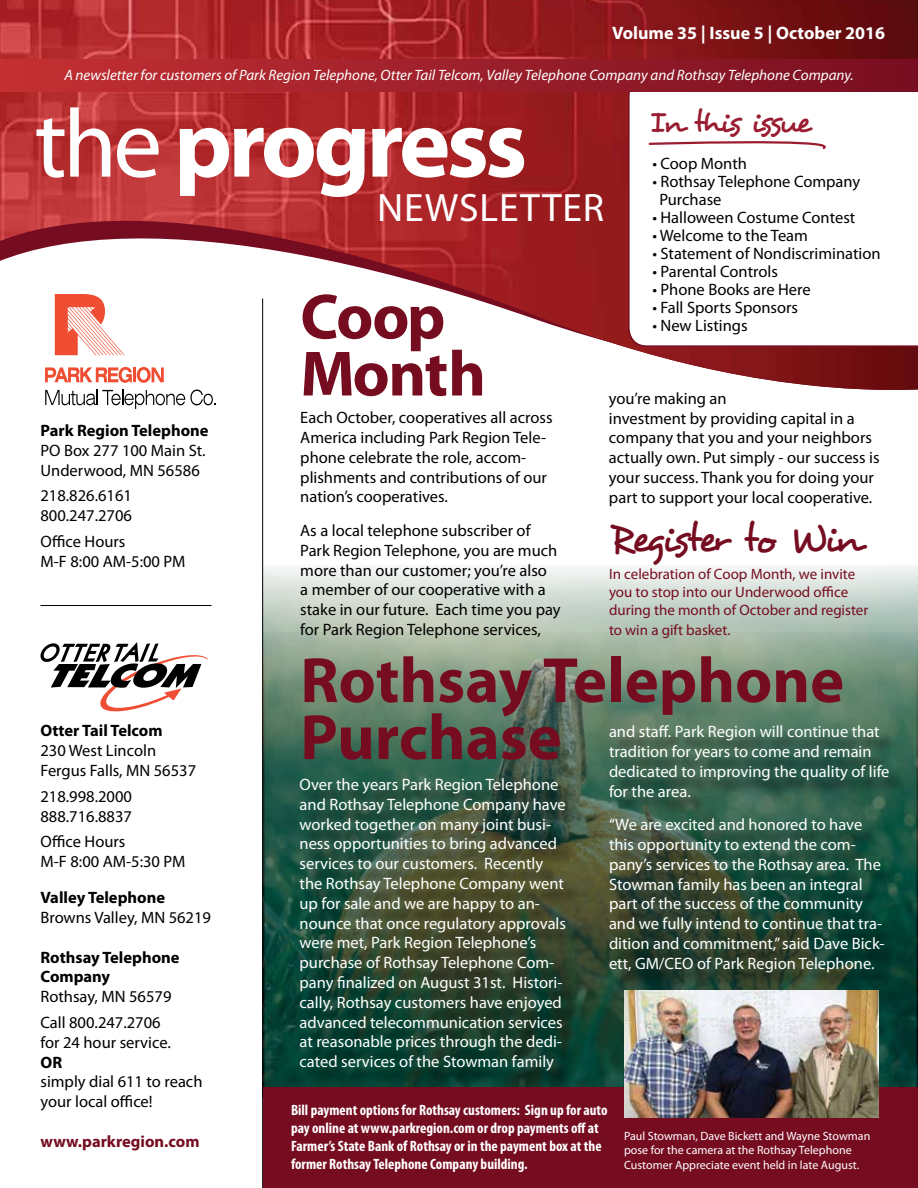
<style>
.page{position:relative;width:918px;height:1188px;background:#fff}
.page>*{position:absolute;margin:0;border:0;box-sizing:border-box;transform-origin:0 0}
.t1{font:700 64.5px/57px "Myriad Pro";color:#760c20}
.t2{font:700 64.5px/57px "Myriad Pro";letter-spacing:-.025em;color:#760c20}
.t3{font:40.5px "Desyrel";letter-spacing:-.09em;color:#760c20}
.t4{font:39.75px "Myriad Pro";letter-spacing:.02em;color:#fff}
.t5{font:31.5px "Desyrel";letter-spacing:-.09em;color:#991c31}
.t6{font:700 18px "Myriad Pro";color:#fff}
.t7{font:16.5px/19.8px "Myriad Pro";color:#000}
.t8{font:16.5px/19.8px "Myriad Pro";color:#fff}
.t9{font:700 16.5px/19.8px "Myriad Pro";color:#000}
.t10{font:700 16.5px "Myriad Pro";color:#760c20}
.t11{font:700 condensed 15px/18px "Myriad Pro";color:#fff}
.t12{font:15px/18px "Myriad Pro";color:#760c20}
.t13{font:italic 15px "Myriad Pro";color:#fff}
.t14{font:12px/14.4px "Myriad Pro";color:#fff}
</style>
<div class="page">
<svg style="left:266px;top:635px;width:649px;height:452px;background:#587b67"></svg>
<img style="left:0;top:0;width:918px;height:392px">
<svg style="left:36px;top:107px;width:488px;height:90px"></svg>
<svg style="left:628px;top:91px;width:290px;height:256px"></svg>
<hr style="left:262px;top:298px;width:1px;height:890px;background:#000">
<hr style="left:40px;top:605px;width:172px;height:1px;background:#000">
<div style="left:0;top:59px;width:918px;height:32px;background:linear-gradient(to right,#c43133,#770f22)"></div>
<div style="left:303px;top:781px;width:281px;height:308px;background:#000;opacity:.75"></div>
<div style="left:612px;top:728px;width:295px;height:262px;background:#000;opacity:.75"></div>
<div style="left:263px;top:1087px;width:655px;height:101px;background:#760c20"></div>
<img style="left:624px;top:991px;width:255px;height:126px">
<svg style="left:648px;top:138px;width:191px;height:13px"></svg>
<svg style="left:41px;top:642px;width:167px;height:69px"></svg>
<svg style="left:55px;top:294px;width:70px;height:61px"></svg>
<svg style="left:45px;top:367px;width:119px;height:16px"></svg>
<svg style="left:45px;top:390px;width:171px;height:19px"></svg>
<p class="t6" style="left:612px;top:21px;width:275px">Volume 35 | Issue 5 | October 2016</p>
<p class="t13" style="left:64px;top:66px;width:791px">A newsletter for customers of Park Region Telephone, Otter Tail Telcom, Valley Telephone Company and Rothsay Telephone Company.</p>
<p class="t9" style="left:41px;top:420px;width:170px">Park Region Telephone</p>
<p class="t7" style="left:41px;top:440px;width:167px">PO Box 277 100 Main St.<br>Underwood, MN 56586</p>
<p class="t7" style="left:41px;top:486px;width:93px">218.826.6161<br>800.247.2706</p>
<p class="t7" style="left:41px;top:531px;width:146px">Office Hours<br>M-F 8:00 AM-5:00 PM</p>
<p class="t9" style="left:41px;top:720px;width:124px">Otter Tail Telcom</p>
<p class="t7" style="left:41px;top:740px;width:157px">230 West Lincoln<br>Fergus Falls, MN 56537</p>
<p class="t7" style="left:41px;top:786px;width:93px">218.998.2000<br>888.716.8837</p>
<p class="t7" style="left:41px;top:832px;width:146px">Office Hours<br>M-F 8:00 AM-5:30 PM</p>
<p class="t9" style="left:41px;top:887px;width:126px">Valley Telephone</p>
<p class="t7" style="left:41px;top:907px;width:172px">Browns Valley, MN 56219</p>
<p class="t9" style="left:41px;top:947px;width:141px">Rothsay Telephone<br>Company</p>
<p class="t7" style="left:41px;top:983px;width:132px;line-height:25.8px">Rothsay, MN 56579<br>Call 800.247.2706</p>
<p class="t7" style="left:41px;top:1032px;width:132px">for 24 hour service.</p>
<p class="t9" style="left:41px;top:1052px;width:23px">OR</p>
<p class="t7" style="left:41px;top:1072px;width:164px">simply dial 611 to reach your local office!</p>
<p class="t10" style="left:41px;top:1130px;width:161px">www.parkregion.com</p>
<h3 class="t5" style="left:650px;top:102px;width:162px">In this issue</h3>
<p class="t7" style="left:652px;top:153px;width:96px">• Coop Month</p>
<p class="t7" style="left:659px;top:172px;width:202px;line-height:18px;text-indent:-7px">• Rothsay Telephone Company<br>Purchase</p>
<p class="t7" style="left:652px;top:207px;width:204px">• Halloween Costume Contest</p>
<p class="t7" style="left:652px;top:225px;width:157px">• Welcome to the Team</p>
<p class="t7" style="left:652px;top:243px;width:230px">• Statement of Nondiscrimination</p>
<p class="t7" style="left:652px;top:261px;width:127px">• Parental Controls</p>
<p class="t7" style="left:652px;top:279px;width:160px">• Phone Books are Here</p>
<p class="t7" style="left:652px;top:297px;width:147px">• Fall Sports Sponsors</p>
<p class="t7" style="left:652px;top:315px;width:97px">• New Listings</p>
<h3 class="t4" style="left:377px;top:183px;width:229px">NEWSLETTER</h3>
<h1 class="t2" style="left:300px;top:286px;width:187px">Coop<br>Month</h1>
<p class="t7" style="left:609px;top:388px;width:272px">you’re making an<br>investment by providing capital in a company that you and your neighbors actually own. Put simply - our success is your success. Thank you for doing your part to support your local cooperative.</p>
<p class="t7" style="left:300px;top:408px;width:254px">Each October, cooperatives all across America including Park Region Tele&shy;phone celebrate the role, accom&shy;plishments and contributions of our nation’s cooperatives.</p>
<p class="t7" style="left:300px;top:520px;width:262px">As a local telephone subscriber of Park Region Telephone, you are much more than our customer; you’re also<br>a member of our cooperative with a stake in our future. Each time you pay for Park Region Telephone services,</p>
<h2 class="t3" style="left:610px;top:514px;width:252px">Register to Win</h2>
<p class="t12" style="left:609px;top:565px;width:261px">In celebration of Coop Month, we invite you to stop into our Underwood office during the month of October and register</p>
<p class="t12" style="left:609px;top:621px;width:123px">to win a gift basket.</p>
<h1 class="t1" style="left:300px;top:650px;width:545px">Rothsay Telephone<br>Purchase</h1>
<p class="t8" style="left:609px;top:721px;width:282px">and staff. Park Region will continue that tradition for years to come and remain dedicated to improving the quality of life for the area.</p>
<p class="t8" style="left:609px;top:814px;width:277px">“We are excited and honored to have this opportunity to extend the com&shy;pany’s services to the Rothsay area. The Stowman family has been an integral part of the success of the community and we fully intend to continue that tra&shy;dition and commitment,” said Dave Bick&shy;ett, GM/CEO of Park Region Telephone.</p>
<p class="t8" style="left:300px;top:774px;width:268px">Over the years Park Region Telephone and Rothsay Telephone Company have worked together on many joint busi&shy;ness opportunities to bring advanced services to our customers. Recently the Rothsay Telephone Company went up for sale and we are happy to an&shy;nounce that once regulatory approvals were met, Park Region Telephone’s purchase of Rothsay Telephone Com&shy;pany finalized on August 31st. Histori&shy;cally, Rothsay customers have enjoyed advanced telecommunication services at reasonable prices through the dedi&shy;cated services of the Stowman family</p>
<p class="t11" style="left:291px;top:1101px;width:318px">Bill payment options for Rothsay customers: Sign up for auto pay online at www.parkregion.com or drop payments off at Farmer’s State Bank of Rothsay or in the payment box at the former Rothsay Telephone Company building.</p>
<p class="t14" style="left:624px;top:1129px;width:248px">Paul Stowman, Dave Bickett and Wayne Stowman pose for the camera at the Rothsay Telephone<br>Customer Appreciate event held in late August.</p>
</div>
